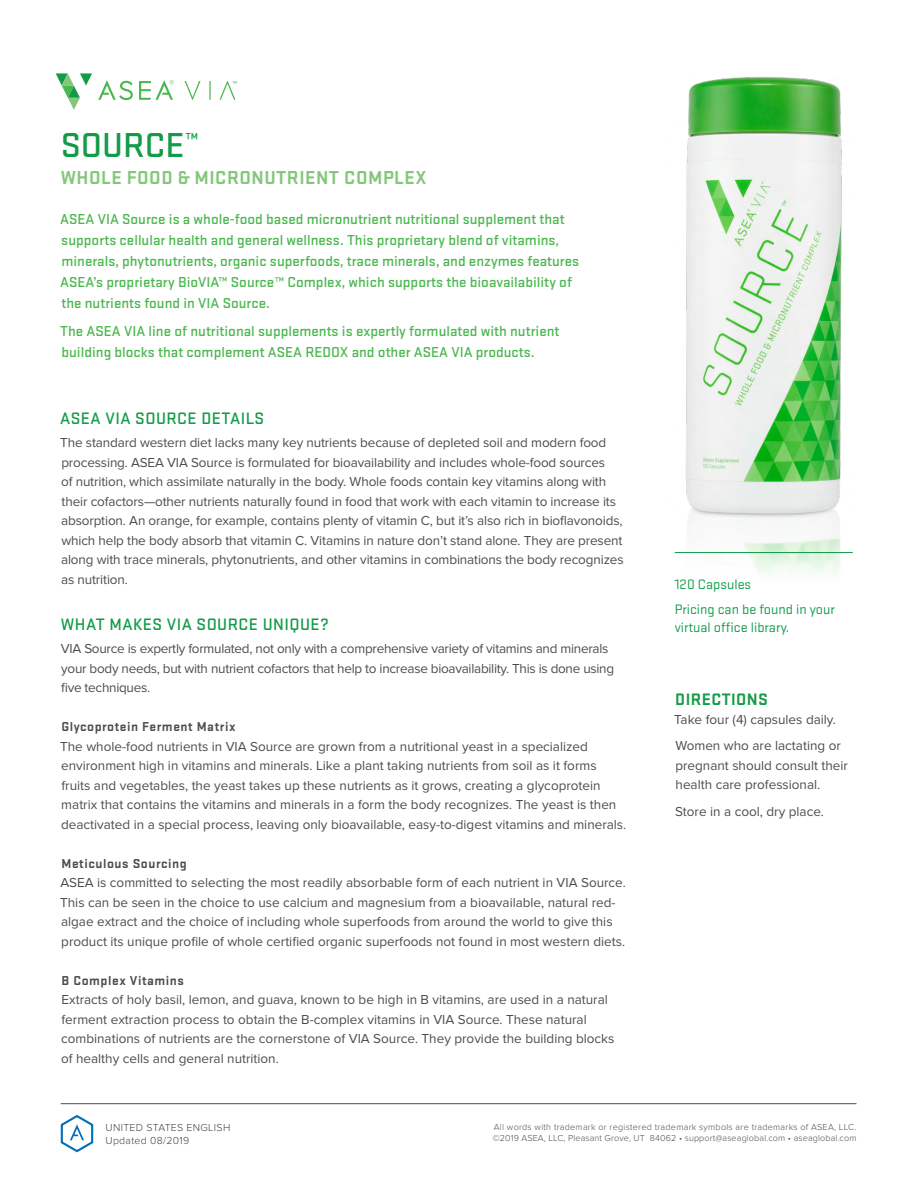
<style>
.page{position:relative;width:918px;height:1188px;background:#fff}
.page>*{position:absolute;margin:0;border:0;box-sizing:border-box;transform-origin:0 0}
.t1{font:500 36px "Stratum 2";color:#129b48}
.t2{font:700 19.5px "Stratum 2";letter-spacing:.025em;color:#84c77a}
.t3{font:500 17.25px "Stratum 2";letter-spacing:.025em;color:#129b48}
.t4{font:700 17.25px "Stratum 2";letter-spacing:.025em;color:#129b48}
.t5{font:500 15px/21px "Stratum 2";color:#4bb74f}
.t6{font:14.25px/24.8px "Stratum 2";color:#0d9c47}
.t7{font:13.5px/19.5px "Proxima Nova";color:#4d4d4f}
.t8{font:13.5px/19.5px "Proxima Nova";letter-spacing:-.02em;color:#4d4d4f}
.t9{font:700 13.5px "Stratum 2";letter-spacing:.04em;color:#4d4d4f}
.t10{font:300 10.5px/12.6px "Proxima Nova";letter-spacing:.03em;color:#414042}
.t11{font:300 9px/10.8px "Proxima Nova";letter-spacing:.03em;color:#4d4d4f}
</style>
<div class="page">
<img style="left:674px;top:77px;width:178px;height:496px">
<hr style="left:675px;top:552px;width:178px;height:1px;background:#0d9c47">
<svg style="left:98px;top:80px;width:35px;height:20px"></svg>
<svg style="left:185px;top:81px;width:16px;height:19px"></svg>
<svg style="left:209px;top:81px;width:2px;height:19px"></svg>
<svg style="left:56px;top:73px;width:36px;height:37px"></svg>
<svg style="left:220px;top:81px;width:17px;height:19px"></svg>
<svg style="left:139px;top:80px;width:35px;height:20px"></svg>
<svg style="left:60px;top:1115px;width:34px;height:38px"></svg>
<hr style="left:61px;top:1103px;width:795px;height:1px;background:#4d4d4f">
<h1 class="t1" style="left:61px;top:121px;width:139px">SOURCE<sup>™</sup></h1>
<h2 class="t2" style="left:61px;top:164px;width:367px">WHOLE FOOD &amp; MICRONUTRIENT COMPLEX</h2>
<p class="t5" style="left:60px;top:208px;width:520px">ASEA VIA Source is a whole-food based micronutrient nutritional supplement that supports cellular health and general wellness. This proprietary blend of vitamins, minerals, phytonutrients, organic superfoods, trace minerals, and enzymes features ASEA’s proprietary BioVIA™ Source™ Complex, which supports the bioavailability of the nutrients found in VIA Source.</p>
<p class="t5" style="left:60px;top:320px;width:501px">The ASEA VIA line of nutritional supplements is expertly formulated with nutrient building blocks that complement ASEA REDOX and other ASEA VIA products.</p>
<p class="t3" style="left:60px;top:407px;width:206px">ASEA VIA SOURCE DETAILS</p>
<p class="t7" style="left:60px;top:433px;width:565px">The standard western diet lacks many key nutrients because of depleted soil and modern food processing. ASEA VIA Source is formulated for bioavailability and includes whole-food sources<br>of nutrition, which assimilate naturally in the body. Whole foods contain key vitamins along with their cofactors—other nutrients naturally found in food that work with each vitamin to increase its absorption. An orange, for example, contains plenty of vitamin C, but it’s also rich in bioflavonoids, which help the body absorb that vitamin C. Vitamins in nature don’t stand alone. They are present along with trace minerals, phytonutrients, and other vitamins in combinations the body recognizes as nutrition.</p>
<p class="t3" style="left:61px;top:613px;width:270px">WHAT MAKES VIA SOURCE UNIQUE?</p>
<p class="t8" style="left:61px;top:639px;width:555px">VIA Source is expertly formulated, not only with a comprehensive variety of vitamins and minerals your body needs, but with nutrient cofactors that help to increase bioavailability. This is done using five techniques.</p>
<p class="t9" style="left:61px;top:717px;width:176px">Glycoprotein Ferment Matrix</p>
<p class="t7" style="left:60px;top:737px;width:568px">The whole-food nutrients in VIA Source are grown from a nutritional yeast in a specialized environment high in vitamins and minerals. Like a plant taking nutrients from soil as it forms fruits and vegetables, the yeast takes up these nutrients as it grows, creating a glycoprotein matrix that contains the vitamins and minerals in a form the body recognizes. The yeast is then deactivated in a special process, leaving only bioavailable, easy-to-digest vitamins and minerals.</p>
<p class="t9" style="left:62px;top:854px;width:127px">Meticulous Sourcing</p>
<p class="t7" style="left:60px;top:873px;width:567px">ASEA is committed to selecting the most readily absorbable form of each nutrient in VIA Source.<br>This can be seen in the choice to use calcium and magnesium from a bioavailable, natural red&shy;algae extract and the choice of including whole superfoods from around the world to give this product its unique profile of whole certified organic superfoods not found in most western diets.</p>
<p class="t9" style="left:62px;top:971px;width:124px">B Complex Vitamins</p>
<p class="t7" style="left:61px;top:990px;width:555px">Extracts of holy basil, lemon, and guava, known to be high in B vitamins, are used in a natural ferment extraction process to obtain the B-complex vitamins in VIA Source. These natural combinations of nutrients are the cornerstone of VIA Source. They provide the building blocks of healthy cells and general nutrition.</p>
<p class="t6" style="left:675px;top:571px;width:162px">120 Capsules<br>Pricing can be found in your</p>
<p class="t6" style="left:675px;top:614px;width:116px">virtual office library.</p>
<p class="t4" style="left:675px;top:687px;width:94px">DIRECTIONS</p>
<p class="t7" style="left:674px;top:707px;width:168px;line-height:26.2px">Take four (4) capsules daily.<br>Women who are lactating or</p>
<p class="t7" style="left:675px;top:756px;width:174px">pregnant should consult their health care professional.</p>
<p class="t7" style="left:675px;top:801px;width:150px">Store in a cool, dry place.</p>
<p class="t10" style="left:106px;top:1122px;width:126px">UNITED STATES ENGLISH<br>Updated 08/2019</p>
<p class="t11" style="left:493px;top:1122px;width:365px">All words with trademark or registered trademark symbols are trademarks of ASEA, LLC. ©2019 ASEA, LLC, Pleasant Grove, UT 84062 • support@aseaglobal.com • aseaglobal.com</p>
</div>
